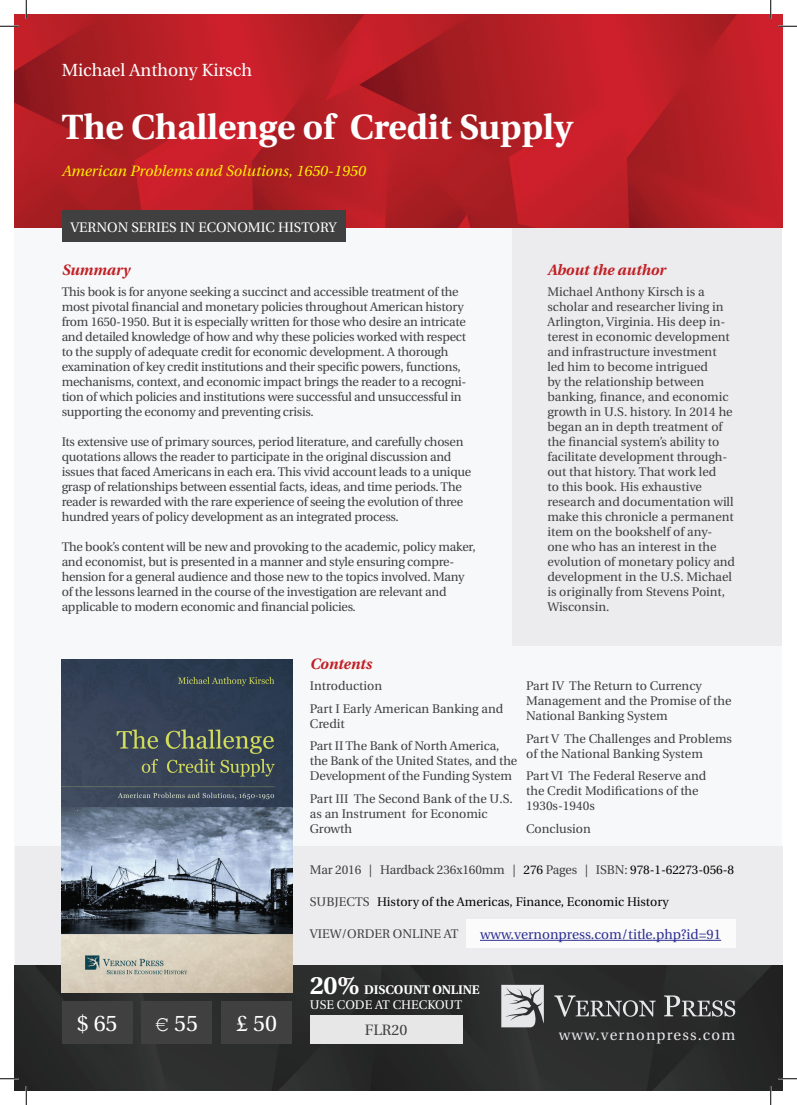
<style>
.page{position:relative;width:797px;height:1105px;background:#fff}
.page>*{position:absolute;margin:0;border:0;box-sizing:border-box;transform-origin:0 0}
.t1{font:700 35px "Utopia";color:#fff}
.t2{font:22.5px "Utopia";color:#fff}
.t3{font:17.5px "Utopia";color:#fff}
.t4{font:italic 15px "Utopia";color:#fff101}
.t5{font:italic 700 15px "Utopia";color:#c02025}
.t6{font:15px "Utopia";letter-spacing:.08em;color:#e6e7e9}
.t7{font:15px "Utopia";color:#404040}
.t8{font:13.75px "Utopia";color:#2e3092}
.t9{font:13.75px "Utopia";color:#fff}
.t10{font:12.5px/15px "Utopia";letter-spacing:-.02em;color:#404040}
.t11{font:12.5px/15px "Utopia";color:#404040}
.t12{font:12.5px "Utopia";color:#040503}
.t13{font:12.5px/15px "Utopia";color:#fff}
.s1{color:#040503}
.s2{font-weight:700;font-size:25px}
.s3{font-weight:700}
.s4{font-family:"Courier New"}
</style>
<div class="page">
<div style="left:15px;top:15px;width:767px;height:1075px;background:#f7f8f9"></div>
<div style="left:512px;top:218px;width:270px;height:21px;background:#ececee"></div>
<img style="left:15px;top:15px;width:767px;height:213px">
<img style="left:15px;top:965px;width:767px;height:125px">
<svg style="left:554px;top:995px;width:101px;height:22px;background:#575858"></svg>
<svg style="left:664px;top:995px;width:71px;height:22px;background:#5f6060"></svg>
<svg style="left:501px;top:985px;width:43px;height:42px;background:#bcbdbe"></svg>
<div style="left:15px;top:847px;width:767px;height:118px;background:#ececee"></div>
<div style="left:512px;top:235px;width:270px;height:411px;background:#ececee"></div>
<div style="left:62px;top:1001px;width:71px;height:42px;background:#404040"></div>
<div style="left:141px;top:1001px;width:71px;height:42px;background:#404040"></div>
<div style="left:221px;top:1001px;width:71px;height:42px;background:#404040"></div>
<div style="left:310px;top:1015px;width:152px;height:28px;background:#e6e7e6"></div>
<div style="left:466px;top:919px;width:269px;height:29px;background:#fbfbfc"></div>
<hr style="left:480px;top:940px;width:241px;height:1px;background:#2e3092">
<div style="left:62px;top:211px;width:283px;height:31px;background:#404040"></div>
<img style="left:62px;top:659px;width:230px;height:333px">
<svg style="left:0;top:25px;width:19px;height:2px"></svg>
<svg style="left:778px;top:25px;width:19px;height:2px"></svg>
<svg style="left:0;top:1078px;width:19px;height:1px"></svg>
<svg style="left:778px;top:1078px;width:19px;height:1px"></svg>
<svg style="left:25px;top:0;width:2px;height:19px"></svg>
<svg style="left:25px;top:1086px;width:2px;height:19px"></svg>
<svg style="left:770px;top:0;width:1px;height:19px"></svg>
<svg style="left:770px;top:1086px;width:1px;height:19px"></svg>
<h3 class="t3" style="left:62px;top:60px;width:192px">Michael Anthony Kirsch</h3>
<h1 class="t1" style="left:62px;top:107px;width:512px">The Challenge of Credit Supply</h1>
<p class="t4" style="left:62px;top:163px;width:305px">American Problems and Solutions, 1650-1950</p>
<p class="t9" style="left:71px;top:220px;width:267px">VERNON SERIES IN ECONOMIC HISTORY</p>
<p class="t5" style="left:62px;top:261px;width:70px">Summary</p>
<p class="t5" style="left:547px;top:261px;width:120px">About the author</p>
<p class="t10" style="left:62px;top:284px;width:406px">This book is for anyone seeking a succinct and accessible treatment of the most pivotal financial and monetary policies throughout American history from 1650-1950. But it is especially written for those who desire an intricate and detailed knowledge of how and why these policies worked with respect to the supply of adequate credit for economic development. A thorough examination of key credit institutions and their specific powers, functions, mechanisms, context, and economic impact brings the reader to a recogni&shy;tion of which policies and institutions were successful and unsuccessful in supporting the economy and preventing crisis.</p>
<p class="t10" style="left:62px;top:434px;width:411px">Its extensive use of primary sources, period literature, and carefully chosen quotations allows the reader to participate in the original discussion and issues that faced Americans in each era. This vivid account leads to a unique grasp of relationships between essential facts, ideas, and time periods. The reader is rewarded with the rare experience of seeing the evolution of three hundred years of policy development as an integrated process.</p>
<p class="t10" style="left:62px;top:539px;width:415px">The book’s content will be new and provoking to the academic, policy maker, and economist, but is presented in a manner and style ensuring compre&shy;hension for a general audience and those new to the topics involved. Many of the lessons learned in the course of the investigation are relevant and applicable to modern economic and financial policies.</p>
<p class="t11" style="left:547px;top:284px;width:189px">Michael Anthony Kirsch is a scholar and researcher living in<br>Arlington, Virginia. His deep in&shy;terest in economic development and infrastructure investment led him to become intrigued<br>by the relationship between banking, finance, and economic growth in U.S. history. In 2014 he began an in depth treatment of the financial system’s ability to facilitate development through&shy;out that history. That work led<br>to this book. His exhaustive research and documentation will make this chronicle a permanent item on the bookshelf of any&shy;one who has an interest in the evolution of monetary policy and development in the U.S. Michael is originally from Stevens Point,<br>Wisconsin.</p>
<p class="t5" style="left:310px;top:656px;width:63px">Contents</p>
<p class="t11" style="left:310px;top:675px;width:195px;line-height:22.5px">Introduction<br>Part I Early American Banking and</p>
<p class="t10" style="left:310px;top:712px;width:191px;line-height:22.5px">Credit<br>Part II The Bank of North America,</p>
<p class="t10" style="left:310px;top:753px;width:209px">the Bank of the United States, and the<br>Development of the Funding System</p>
<p class="t11" style="left:310px;top:791px;width:204px">Part III The Second Bank of the U.S. as an Instrument for Economic<br>Growth</p>
<p class="t11" style="left:526px;top:678px;width:207px">Part IV The Return to Currency<br>Management and the Promise of the<br>National Banking System</p>
<p class="t11" style="left:526px;top:731px;width:207px">Part V The Challenges and Problems of the National Banking System</p>
<p class="t11" style="left:526px;top:768px;width:182px">Part VI The Federal Reserve and the Credit Modifications of the<br>1930s-1940s</p>
<p class="t11" style="left:526px;top:821px;width:66px">Conclusion</p>
<p class="t10" style="left:310px;top:863px;width:426px">Mar 2016 | Hardback 236x160mm | <span class="s1">276</span> Pages | ISBN: <span class="s1">978-1-62273-056-8</span></p>
<p class="t12" style="left:377px;top:895px;width:293px">History of the Americas, Finance, Economic History</p>
<p class="t11" style="left:310px;top:895px;width:61px">SUBJECTS</p>
<p class="t8" style="left:480px;top:927px;width:242px">www.vernonpress.com/title.php?id=91</p>
<p class="t11" style="left:310px;top:927px;width:150px">VIEW/ORDER ONLINE AT</p>
<p class="t13" style="left:310px;top:983px;width:171px"><span class="s2">20%</span> <span class="s3">DISCOUNT ONLINE<br></span>USE CODE AT CHECKOUT</p>
<h2 class="t2" style="left:77px;top:1011px;width:42px">$ 65</h2>
<h2 class="t2" style="left:156px;top:1011px;width:44px"><span class="s4">€</span> 55</h2>
<h2 class="t2" style="left:236px;top:1011px;width:42px">£ 50</h2>
<p class="t7" style="left:365px;top:1022px;width:44px">FLR20</p>
<p class="t6" style="left:559px;top:1026px;width:178px">www.vernonpress.com</p>
</div>
